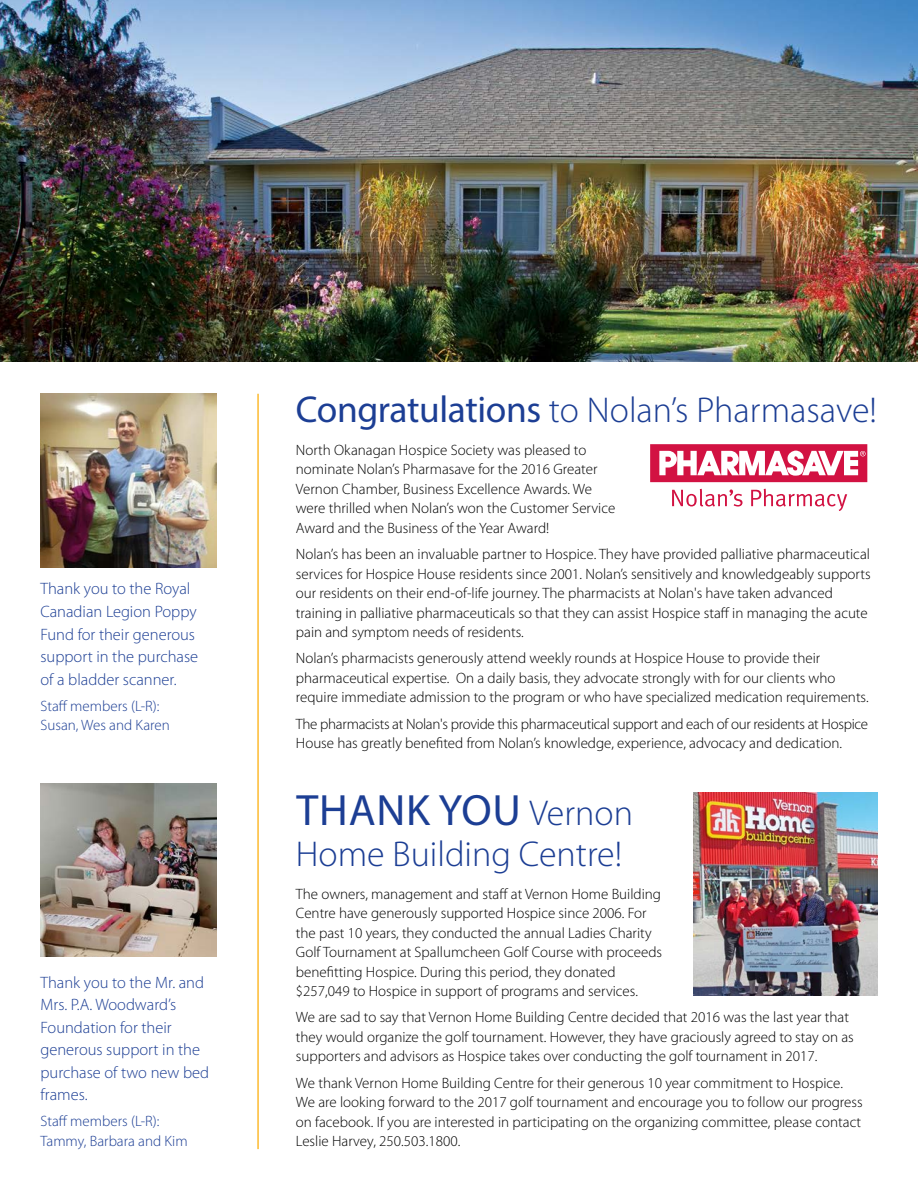
<style>
.page{position:relative;width:918px;height:1188px;background:#fff}
.page>*{position:absolute;margin:0;border:0;box-sizing:border-box;transform-origin:0 0}
.t1{font:43.95px "Myriad Pro";letter-spacing:.02em;color:#1c3e94}
.t2{font:300 36px "Myriad Pro";color:#1c3e94}
.t3{font:300 16.5px/22.5px "Myriad Pro";color:#1c3e94}
.t4{font:300 15px/19.5px "Myriad Pro";color:#000}
.t5{font:300 15px/19.5px "Myriad Pro";letter-spacing:-.02em;color:#000}
.t6{font:300 15px/19.5px "Myriad Pro";color:#1c3e94}
.s1{font-weight:400;font-size:37.5px}
.s2{font-weight:300;font-size:36px}
</style>
<div class="page">
<img style="left:0;top:0;width:918px;height:362px">
<div style="left:650px;top:444px;width:217px;height:38px;background:#d21242"></div>
<svg style="left:659px;top:451px;width:207px;height:25px"></svg>
<svg style="left:672px;top:489px;width:71px;height:18px"></svg>
<svg style="left:751px;top:489px;width:96px;height:22px"></svg>
<img style="left:41px;top:394px;width:175px;height:174px">
<img style="left:40px;top:783px;width:176px;height:174px">
<hr style="left:257px;top:394px;width:2px;height:755px;background:#fdbb30">
<img style="left:693px;top:792px;width:185px;height:204px">
<p class="t3" style="left:40px;top:578px;width:159px">Thank you to the Royal<br>Canadian Legion Poppy<br>Fund for their generous support in the purchase of a bladder scanner.</p>
<p class="t6" style="left:40px;top:696px;width:131px">Staff members (L-R):<br>Susan, Wes and Karen</p>
<p class="t3" style="left:40px;top:971px;width:170px">Thank you to the Mr. and<br>Mrs. P.A. Woodward’s<br>Foundation for their generous support in the purchase of two new bed frames.</p>
<p class="t6" style="left:40px;top:1112px;width:149px">Staff members (L-R):<br>Tammy, Barbara and Kim</p>
<h2 class="t2" style="left:296px;top:390px;width:583px"><span class="s1">Congratulations</span> to Nolan’s Pharmasave!</h2>
<p class="t4" style="left:296px;top:440px;width:321px">North Okanagan Hospice Society was pleased to nominate Nolan’s Pharmasave for the 2016 Greater Vernon Chamber, Business Excellence Awards. We were thrilled when Nolan’s won the Customer Service Award and the Business of the Year Award!</p>
<p class="t4" style="left:296px;top:545px;width:576px">Nolan’s has been an invaluable partner to Hospice. They have provided palliative pharmaceutical services for Hospice House residents since 2001. Nolan’s sensitively and knowledgeably supports our residents on their end-of-life journey. The pharmacists at Nolan's have taken advanced training in palliative pharmaceuticals so that they can assist Hospice staff in managing the acute pain and symptom needs of residents.</p>
<p class="t4" style="left:296px;top:649px;width:574px">Nolan’s pharmacists generously attend weekly rounds at Hospice House to provide their pharmaceutical expertise. On a daily basis, they advocate strongly with for our clients who require immediate admission to the program or who have specialized medication requirements.</p>
<p class="t5" style="left:296px;top:714px;width:574px">The pharmacists at Nolan's provide this pharmaceutical support and each of our residents at Hospice<br>House has greatly benefited from Nolan’s knowledge, experience, advocacy and dedication.</p>
<h1 class="t1" style="left:296px;top:783px;width:338px">Thank you <span class="s2">Vernon</span></h1>
<h2 class="t2" style="left:296px;top:834px;width:328px">Home Building Centre!</h2>
<p class="t4" style="left:296px;top:884px;width:368px">The owners, management and staff at Vernon Home Building Centre have generously supported Hospice since 2006. For the past 10 years, they conducted the annual Ladies Charity Golf Tournament at Spallumcheen Golf Course with proceeds benefitting Hospice. During this period, they donated $257,049 to Hospice in support of programs and services.</p>
<p class="t4" style="left:296px;top:1008px;width:559px">We are sad to say that Vernon Home Building Centre decided that 2016 was the last year that they would organize the golf tournament. However, they have graciously agreed to stay on as supporters and advisors as Hospice takes over conducting the golf tournament in 2017.</p>
<p class="t4" style="left:296px;top:1073px;width:568px">We thank Vernon Home Building Centre for their generous 10 year commitment to Hospice.<br>We are looking forward to the 2017 golf tournament and encourage you to follow our progress on facebook. If you are interested in participating on the organizing committee, please contact Leslie Harvey, 250.503.1800.</p>
</div>
